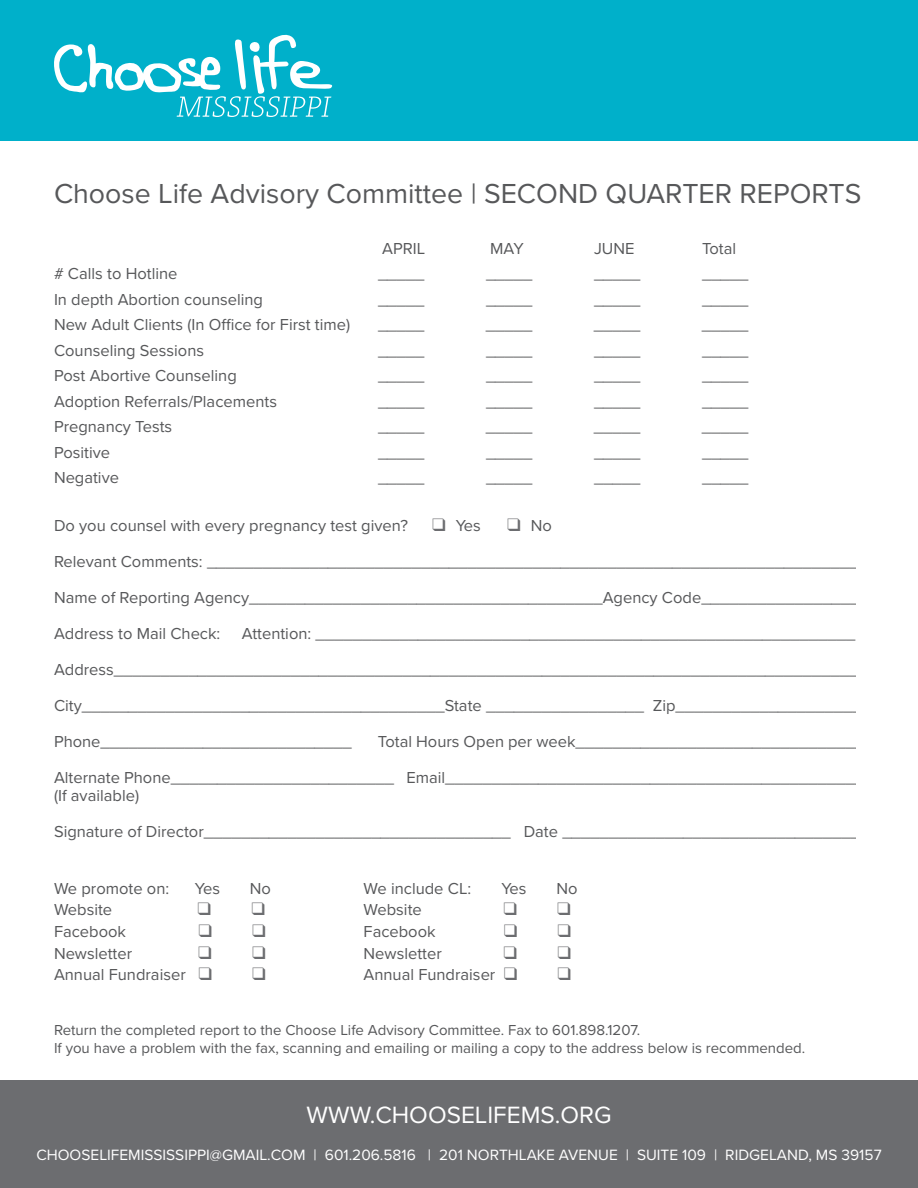
<style>
.page{position:relative;width:918px;height:1188px;background:#fff}
.page>*{position:absolute;margin:0;border:0;box-sizing:border-box;transform-origin:0 0}
.t1{font:28.5px "Proxima Nova";color:#57585a}
.t2{font:24.45px "Proxima Nova";color:#fff}
.t3{font:16.5px "Proxima Nova";color:#57585a}
.t4{font:15.45px "Proxima Nova";color:#fff}
.t5{font:15px "Proxima Nova";color:#57585a}
.s1{color:#6c6d70}
</style>
<div class="page">
<div style="left:0;top:1080px;width:918px;height:108px;background:#6c6d70"></div>
<div style="left:0;top:0;width:918px;height:140px;background:#00b0ca"></div>
<svg style="left:54px;top:34px;width:279px;height:83px"></svg>
<p class="t1" style="left:54px;top:176px;width:809px">Choose Life Advisory Committee | SECOND QUARTER REPORTS</p>
<p class="t3" style="left:382px;top:239px;width:44px">APRIL</p>
<p class="t3" style="left:490px;top:239px;width:35px">MAY</p>
<p class="t3" style="left:594px;top:239px;width:42px">JUNE</p>
<p class="t3" style="left:702px;top:239px;width:36px">Total</p>
<p class="t3" style="left:54px;top:264px;width:125px"># Calls to Hotline</p>
<p class="t3" style="left:378px;top:264px;width:48px">_____</p>
<p class="t3" style="left:486px;top:264px;width:48px">_____</p>
<p class="t3" style="left:594px;top:264px;width:48px">_____</p>
<p class="t3" style="left:702px;top:264px;width:48px">_____</p>
<p class="t3" style="left:54px;top:290px;width:211px">In depth Abortion counseling</p>
<p class="t3" style="left:378px;top:290px;width:48px">_____</p>
<p class="t3" style="left:486px;top:290px;width:48px">_____</p>
<p class="t3" style="left:594px;top:290px;width:48px">_____</p>
<p class="t3" style="left:702px;top:290px;width:48px">_____</p>
<p class="t3" style="left:54px;top:315px;width:298px">New Adult Clients (In Office for First time)</p>
<p class="t3" style="left:378px;top:315px;width:48px">_____</p>
<p class="t3" style="left:486px;top:315px;width:48px">_____</p>
<p class="t3" style="left:594px;top:315px;width:48px">_____</p>
<p class="t3" style="left:702px;top:315px;width:48px">_____</p>
<p class="t3" style="left:54px;top:341px;width:152px">Counseling Sessions</p>
<p class="t3" style="left:378px;top:341px;width:48px">_____</p>
<p class="t3" style="left:486px;top:341px;width:48px">_____</p>
<p class="t3" style="left:594px;top:341px;width:48px">_____</p>
<p class="t3" style="left:702px;top:341px;width:48px">_____</p>
<p class="t3" style="left:54px;top:366px;width:184px">Post Abortive Counseling</p>
<p class="t3" style="left:378px;top:366px;width:48px">_____</p>
<p class="t3" style="left:486px;top:366px;width:48px">_____</p>
<p class="t3" style="left:594px;top:366px;width:48px">_____</p>
<p class="t3" style="left:702px;top:366px;width:48px">_____</p>
<p class="t3" style="left:54px;top:392px;width:225px">Adoption Referrals/Placements</p>
<p class="t3" style="left:378px;top:392px;width:48px">_____</p>
<p class="t3" style="left:486px;top:392px;width:48px">_____</p>
<p class="t3" style="left:594px;top:392px;width:48px">_____</p>
<p class="t3" style="left:702px;top:392px;width:48px">_____</p>
<p class="t3" style="left:54px;top:417px;width:120px">Pregnancy Tests</p>
<p class="t3" style="left:378px;top:417px;width:48px">_____</p>
<p class="t3" style="left:486px;top:417px;width:48px">_____</p>
<p class="t3" style="left:594px;top:417px;width:48px">_____</p>
<p class="t3" style="left:702px;top:417px;width:48px">_____</p>
<p class="t3" style="left:54px;top:443px;width:58px">Positive</p>
<p class="t3" style="left:378px;top:443px;width:48px">_____</p>
<p class="t3" style="left:486px;top:443px;width:48px">_____</p>
<p class="t3" style="left:594px;top:443px;width:48px">_____</p>
<p class="t3" style="left:702px;top:443px;width:48px">_____</p>
<p class="t3" style="left:54px;top:468px;width:67px">Negative</p>
<p class="t3" style="left:378px;top:468px;width:48px">_____</p>
<p class="t3" style="left:486px;top:468px;width:48px">_____</p>
<p class="t3" style="left:594px;top:468px;width:48px">_____</p>
<p class="t3" style="left:702px;top:468px;width:48px">_____</p>
<p class="t3" style="left:54px;top:515px;width:355px">Do you counsel with every pregnancy test given?</p>
<p class="t3" style="left:432px;top:515px;width:50px"><span class="s1">❑</span> Yes</p>
<p class="t3" style="left:507px;top:515px;width:46px"><span class="s1">❑</span> No</p>
<p class="t3" style="left:54px;top:551px;width:806px">Relevant Comments: ______________________________________________________________________</p>
<p class="t3" style="left:54px;top:587px;width:807px">Name of Reporting Agency______________________________________Agency Code_________________</p>
<p class="t3" style="left:54px;top:623px;width:168px">Address to Mail Check:</p>
<p class="t3" style="left:242px;top:623px;width:615px">Attention: __________________________________________________________</p>
<p class="t3" style="left:54px;top:659px;width:806px">Address________________________________________________________________________________</p>
<p class="t3" style="left:54px;top:695px;width:809px">City_______________________________________State _________________ Zip____________________</p>
<p class="t3" style="left:54px;top:731px;width:299px">Phone___________________________</p>
<p class="t3" style="left:378px;top:731px;width:488px">Total Hours Open per week_______________________________</p>
<p class="t3" style="left:54px;top:767px;width:812px">Alternate Phone________________________ Email_____________________________________________</p>
<p class="t3" style="left:54px;top:785px;width:87px">(If available)</p>
<p class="t3" style="left:54px;top:821px;width:808px">Signature of Director_________________________________ Date ________________________________</p>
<p class="t3" style="left:54px;top:878px;width:117px">We promote on:</p>
<p class="t3" style="left:195px;top:878px;width:27px">Yes</p>
<p class="t3" style="left:250px;top:878px;width:23px">No</p>
<p class="t3" style="left:54px;top:900px;width:60px">Website</p>
<p class="t3" style="left:54px;top:922px;width:74px">Facebook</p>
<p class="t3" style="left:54px;top:943px;width:80px">Newsletter</p>
<p class="t3" style="left:54px;top:965px;width:160px">Annual Fundraiser <span class="s1">❑</span></p>
<p class="t3" style="left:364px;top:878px;width:109px">We include CL:</p>
<p class="t3" style="left:501px;top:878px;width:27px">Yes</p>
<p class="t3" style="left:556px;top:878px;width:23px">No</p>
<p class="t3" style="left:364px;top:900px;width:60px">Website</p>
<p class="t3" style="left:364px;top:922px;width:74px">Facebook</p>
<p class="t3" style="left:364px;top:943px;width:80px">Newsletter</p>
<p class="t3" style="left:364px;top:965px;width:155px">Annual Fundraiser <span class="s1">❑</span></p>
<p class="t5" style="left:54px;top:1021px;width:588px">Return the completed report to the Choose Life Advisory Committee. Fax to 601.898.1207.</p>
<p class="t5" style="left:54px;top:1039px;width:753px">If you have a problem with the fax, scanning and emailing or mailing a copy to the address below is recommended.</p>
<p class="t2" style="left:307px;top:1100px;width:306px">WWW.CHOOSELIFEMS.ORG</p>
<p class="t4" style="left:36px;top:1145px;width:847px">CHOOSELIFEMISSISSIPPI@GMAIL.COM | 601.206.5816 | 201 NORTHLAKE AVENUE | SUITE 109 | RIDGELAND, MS 39157</p>
</div>
